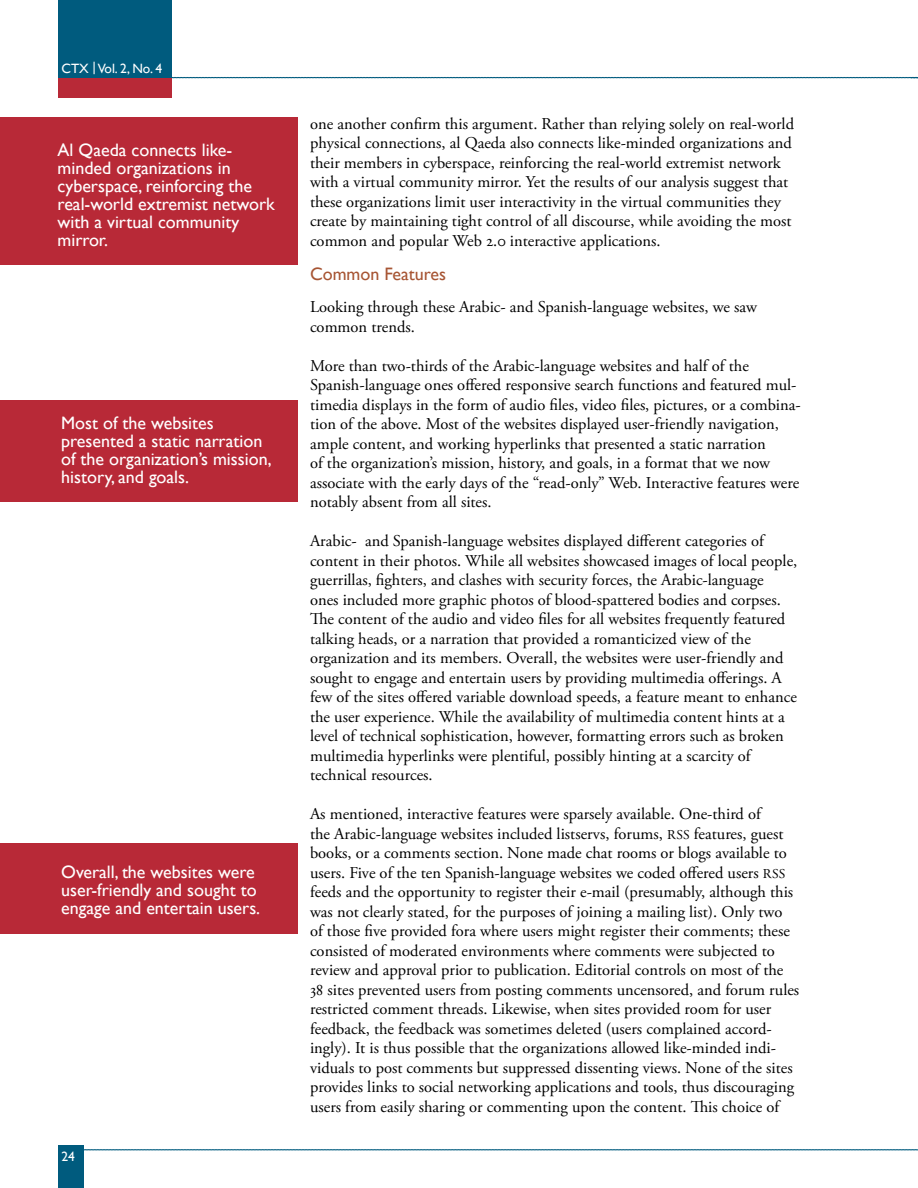
<style>
.page{position:relative;width:918px;height:1188px;background:#fff}
.page>*{position:absolute;margin:0;border:0;box-sizing:border-box;transform-origin:0 0}
.pull_quote{font:18px/18px "Gill Sans";color:#fff}
.Heading_2{font:18px "Gill Sans";color:#a75534}
.BODY_COPY{font:16.5px/19.5px "Adobe Garamond Pro";color:#000}
.t1{font:13.5px "Gill Sans";color:#fff}
.s1{font-size:13.5px}
</style>
<div class="page">
<svg style="left:172px;top:77px;width:746px;height:1px"></svg>
<svg style="left:84px;top:1149px;width:834px;height:1px"></svg>
<div style="left:58px;top:1145px;width:26px;height:43px;background:#005b7e"></div>
<div style="left:58px;top:0;width:114px;height:79px;background:#005b7e"></div>
<div style="left:58px;top:78px;width:114px;height:20px;background:#b82937"></div>
<div style="left:0;top:117px;width:298px;height:148px;background:#b82937"></div>
<div style="left:0;top:400px;width:298px;height:102px;background:#b82937"></div>
<div style="left:0;top:843px;width:298px;height:91px;background:#b82937"></div>
<p class="t1" style="left:62px;top:60px;width:102px">CTX | Vol. 2, No. 4</p>
<p class="pull_quote" style="left:58px;top:141px;width:219px">Al Qaeda connects like&shy;minded organizations in cyberspace, reinforcing the real-world extremist network with a virtual community mirror.</p>
<p class="pull_quote" style="left:61px;top:414px;width:212px">Most of the websites presented a static narration of the organization’s mission, history, and goals.</p>
<p class="pull_quote" style="left:61px;top:863px;width:201px">Overall, the websites were user-friendly and sought to engage and entertain users.</p>
<p class="t1" style="left:62px;top:1149px;width:15px">24</p>
<p class="BODY_COPY" style="left:310px;top:115px;width:486px">one another confirm this argument. Rather than relying solely on real-world physical connections, al Qaeda also connects like-minded organizations and their members in cyberspace, reinforcing the real-world extremist network with a virtual community mirror. Yet the results of our analysis suggest that these organizations limit user interactivity in the virtual communities they create by maintaining tight control of all discourse, while avoiding the most common and popular Web 2.0 interactive applications.</p>
<p class="Heading_2" style="left:310px;top:264px;width:138px">Common Features</p>
<p class="BODY_COPY" style="left:310px;top:298px;width:449px">Looking through these Arabic- and Spanish-language websites, we saw common trends.</p>
<p class="BODY_COPY" style="left:310px;top:356px;width:492px">More than two-thirds of the Arabic-language websites and half of the Spanish-language ones offered responsive search functions and featured mul&shy;timedia displays in the form of audio files, video files, pictures, or a combina&shy;tion of the above. Most of the websites displayed user-friendly navigation, ample content, and working hyperlinks that presented a static narration<br>of the organization’s mission, history, and goals, in a format that we now associate with the early days of the “read-only” Web. Interactive features were notably absent from all sites.</p>
<p class="BODY_COPY" style="left:310px;top:532px;width:489px">Arabic‑ and Spanish-language websites displayed different categories of content in their photos. While all websites showcased images of local people, guerrillas, fighters, and clashes with security forces, the Arabic-language<br>ones included more graphic photos of blood-spattered bodies and corpses.<br>The content of the audio and video files for all websites frequently featured talking heads, or a narration that provided a romanticized view of the organization and its members. Overall, the websites were user-friendly and sought to engage and entertain users by providing multimedia offerings. A few of the sites offered variable download speeds, a feature meant to enhance the user experience. While the availability of multimedia content hints at a level of technical sophistication, however, formatting errors such as broken multimedia hyperlinks were plentiful, possibly hinting at a scarcity of technical resources.</p>
<p class="BODY_COPY" style="left:310px;top:805px;width:491px">As mentioned, interactive features were sparsely available. One-third of<br>the Arabic-language websites included listservs, forums, <span class="s1">RSS</span> features, guest books, or a comments section. None made chat rooms or blogs available to users. Five of the ten Spanish-language websites we coded offered users <span class="s1">RSS </span>feeds and the opportunity to register their e-mail (presumably, although this was not clearly stated, for the purposes of joining a mailing list). Only two of those five provided fora where users might register their comments; these consisted of moderated environments where comments were subjected to review and approval prior to publication. Editorial controls on most of the 38 sites prevented users from posting comments uncensored, and forum rules restricted comment threads. Likewise, when sites provided room for user feedback, the feedback was sometimes deleted (users complained accord&shy;ingly). It is thus possible that the organizations allowed like-minded indi&shy;viduals to post comments but suppressed dissenting views. None of the sites provides links to social networking applications and tools, thus discouraging users from easily sharing or commenting upon the content. This choice of</p>
</div>
